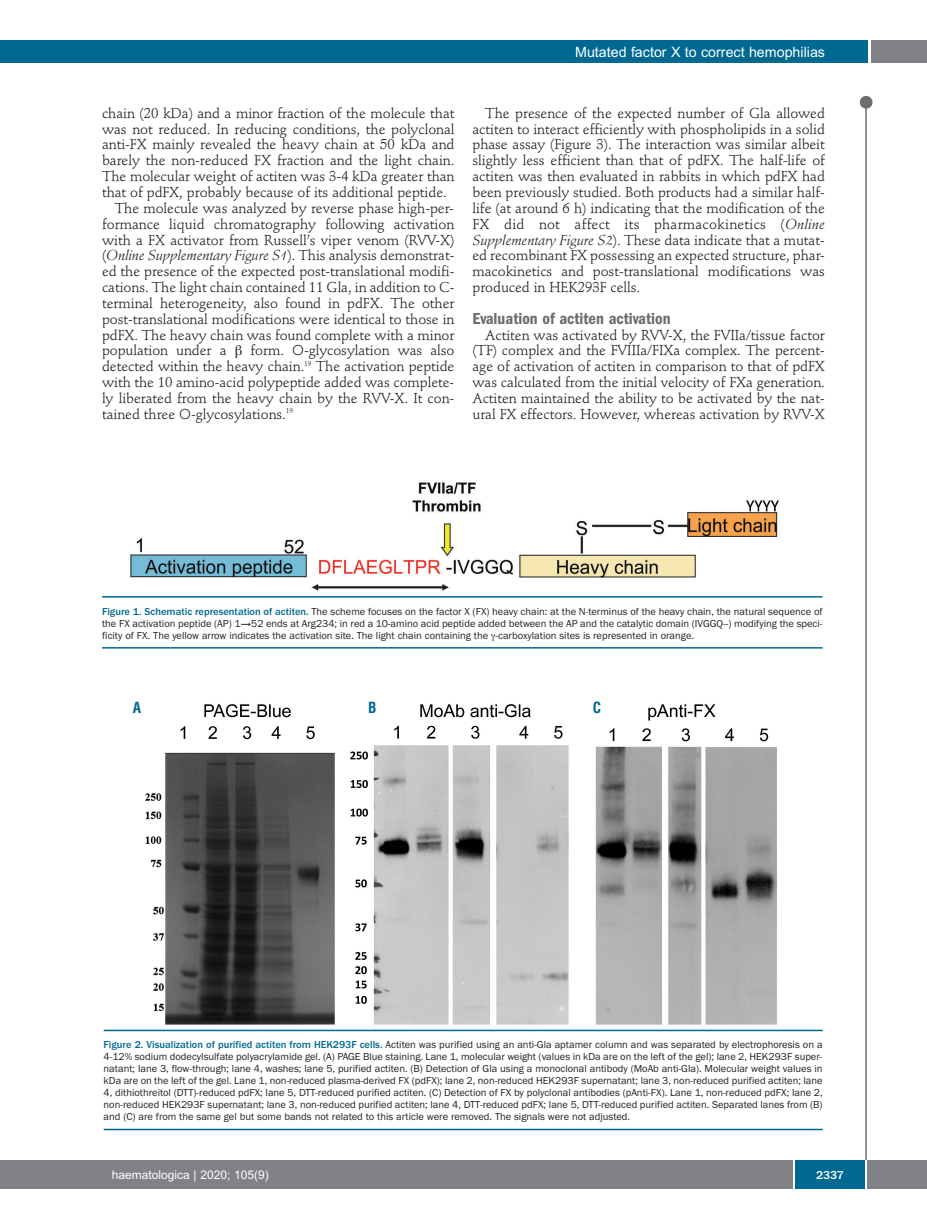
<style>
.page{position:relative;width:927px;height:1225px;background:#fff}
.page>*{position:absolute;margin:0;border:0;box-sizing:border-box;transform-origin:0 0}
.t1{font:600 condensed 16.5px "Franklin Gothic";color:#6c6d70}
.t2{font:700 condensed 15px "Helvetica";color:#006991}
.t3{font:14.25px/15.9px "Stempel Schneidler";letter-spacing:-.005em;color:#231f20;text-align:justify}
.t4{font:italic 14.25px "Stempel Schneidler";letter-spacing:-.005em;color:#231f20}
.t5{font:14.25px "Arial";color:#fff}
.t6{font:12px "Arial";color:#fff}
.t7{font:500 12px "Franklin Gothic";color:#fff}
.t8{font:10.5px/12px "Franklin Gothic";color:#231f20;text-align:justify}
.s1{font-style:normal}
.s2{font-style:italic}
.s3{font-weight:500;color:#006991}
</style>
<div class="page">
<div style="left:860px;top:96px;width:12px;height:13px;background:#6c6d70;border-radius:50%"></div>
<hr style="left:865px;top:98px;width:2px;height:1062px;background:#6c6d70">
<div style="left:871px;top:40px;width:56px;height:22px;background:#808285"></div>
<div style="left:18px;top:40px;width:849px;height:22px;background:#006991"></div>
<div style="left:17px;top:1160px;width:910px;height:28px;background:#808285"></div>
<div style="left:795px;top:1160px;width:70px;height:28px;background:#006991"></div>
<hr style="left:793px;top:1160px;width:2px;height:28px;background:#fff">
<hr style="left:865px;top:1160px;width:2px;height:28px;background:#fff">
<div style="left:0;top:40px;width:19px;height:22px;background:#006991"></div>
<div style="left:0;top:1160px;width:18px;height:28px;background:#808285"></div>
<img style="left:128px;top:482px;width:651px;height:110px">
<hr style="left:102px;top:596px;width:721px;height:1px;background:#006991">
<hr style="left:102px;top:647px;width:721px;height:1px;background:#006991">
<img style="left:145px;top:704px;width:632px;height:321px">
<hr style="left:104px;top:1029px;width:719px;height:2px;background:#006991">
<hr style="left:104px;top:1128px;width:719px;height:2px;background:#006991">
<p class="t5" style="left:575px;top:44px;width:251px">Mutated factor X to correct hemophilias</p>
<p class="t3" style="left:102px;top:106px;width:354px">chain (20 kDa) and a minor fraction of the molecule that</p>
<p class="t3" style="left:102px;top:122px;width:354px">was not reduced. In reducing conditions, the polyclonal</p>
<p class="t3" style="left:102px;top:138px;width:354px">anti-FX mainly revealed the heavy chain at 50 kDa and</p>
<p class="t3" style="left:102px;top:154px;width:354px">barely the non-reduced FX fraction and the light chain.</p>
<p class="t3" style="left:102px;top:170px;width:354px">The molecular weight of actiten was 3-4 kDa greater than</p>
<p class="t3" style="left:102px;top:185px;width:346px">that of pdFX, probably because of its additional peptide.</p>
<p class="t3" style="left:115px;top:201px;width:341px">The molecule was analyzed by reverse phase high-per-</p>
<p class="t3" style="left:102px;top:217px;width:354px">formance liquid chromatography following activation</p>
<p class="t3" style="left:102px;top:233px;width:354px">with a FX activator from Russell’s viper venom (RVV-X)</p>
<p class="t4" style="left:102px;top:250px;width:354px"><span class="s1">(</span>Online Supplementary Figure S1<span class="s1">). This analysis demonstrat-</span></p>
<p class="t3" style="left:102px;top:265px;width:354px">ed the presence of the expected post-translational modifi-</p>
<p class="t3" style="left:102px;top:281px;width:354px">cations. The light chain contained 11 Gla, in addition to C-</p>
<p class="t3" style="left:102px;top:296px;width:354px">terminal heterogeneity, also found in pdFX. The other</p>
<p class="t3" style="left:102px;top:312px;width:354px">post-translational modifications were identical to those in</p>
<p class="t3" style="left:102px;top:328px;width:354px">pdFX. The heavy chain was found complete with a minor</p>
<p class="t3" style="left:102px;top:344px;width:126px">population under a</p>
<p class="t3" style="left:102px;top:344px;width:354px;text-indent:149px">form. O-glycosylation was also detected within the heavy chain.<sup>19</sup> The activation peptide with the 10 amino-acid polypeptide added was complete&shy;ly liberated from the heavy chain by the RVV-X. It con&shy;tained three O-glycosylations.<sup>19</sup></p>
<p class="t3" style="left:472px;top:106px;width:354px;text-indent:13px">The presence of the expected number of Gla allowed actiten to interact efficiently with phospholipids in a solid phase assay (Figure 3). The interaction was similar albeit slightly less efficient than that of pdFX. The half-life of actiten was then evaluated in rabbits in which pdFX had been previously studied. Both products had a similar half&shy;life (at around 6 h) indicating that the modification of the FX did not affect its pharmacokinetics (<span class="s2">Online Supplementary Figure S2</span>). These data indicate that a mutat&shy;ed recombinant FX possessing an expected structure, phar&shy;macokinetics and post-translational modifications was produced in HEK293F cells.</p>
<p class="t1" style="left:472px;top:313px;width:200px">Evaluation of actiten activation</p>
<p class="t3" style="left:472px;top:328px;width:354px;text-indent:13px">Actiten was activated by RVV-X, the FVIIa/tissue factor (TF) complex and the FVIIIa/FIXa complex. The percent&shy;age of activation of actiten in comparison to that of pdFX was calculated from the initial velocity of FXa generation.<br>Actiten maintained the ability to be activated by the nat&shy;ural FX effectors. However, whereas activation by RVV-X</p>
<p class="t8" style="left:102px;top:605px;width:722px"><span class="s3">Figure 1. Schematic representation of actiten.</span> The scheme focuses on the factor X (FX) heavy chain: at the N-terminus of the heavy chain, the natural sequence of the FX activation peptide (AP) 1→52 ends at Arg234; in red a 10-amino acid peptide added between the AP and the catalytic domain (IVGGQ--) modifying the speci&shy;ficity of FX. The yellow arrow indicates the activation site. The light chain containing the -carboxylation sites is represented in orange.</p>
<p class="t2" style="left:133px;top:699px;width:10px">A</p>
<p class="t2" style="left:368px;top:699px;width:10px">B</p>
<p class="t2" style="left:593px;top:699px;width:10px">C</p>
<p class="t8" style="left:104px;top:1038px;width:721px"><span class="s3">Figure 2. Visualization of purified actiten from HEK293F cells.</span> Actiten was purified using an anti-Gla aptamer column and was separated by electrophoresis on a 4-12% sodium dodecylsulfate polyacrylamide gel. (A) PAGE Blue staining. Lane 1, molecular weight (values in kDa are on the left of the gel); lane 2, HEK293F super&shy;natant; lane 3, flow-through; lane 4, washes; lane 5, purified actiten. (B) Detection of Gla using a monoclonal antibody (MoAb anti-Gla). Molecular weight values in kDa are on the left of the gel. Lane 1, non-reduced plasma-derived FX (pdFX); lane 2, non-reduced HEK293F supernatant; lane 3, non-reduced purified actiten; lane 4, dithiothreitol (DTT)-reduced pdFX; lane 5, DTT-reduced purified actiten. (C) Detection of FX by polyclonal antibodies (pAnti-FX). Lane 1, non-reduced pdFX; lane 2, non-reduced HEK293F supernatant; lane 3, non-reduced purified actiten; lane 4, DTT-reduced pdFX; lane 5, DTT-reduced purified actiten. Separated lanes from (B) and (C) are from the same gel but some bands not related to this article were removed. The signals were not adjusted.</p>
<p class="t6" style="left:112px;top:1167px;width:158px">haematologica | 2020; 105(9)</p>
<p class="t7" style="left:816px;top:1167px;width:29px">2337</p>
</div>
